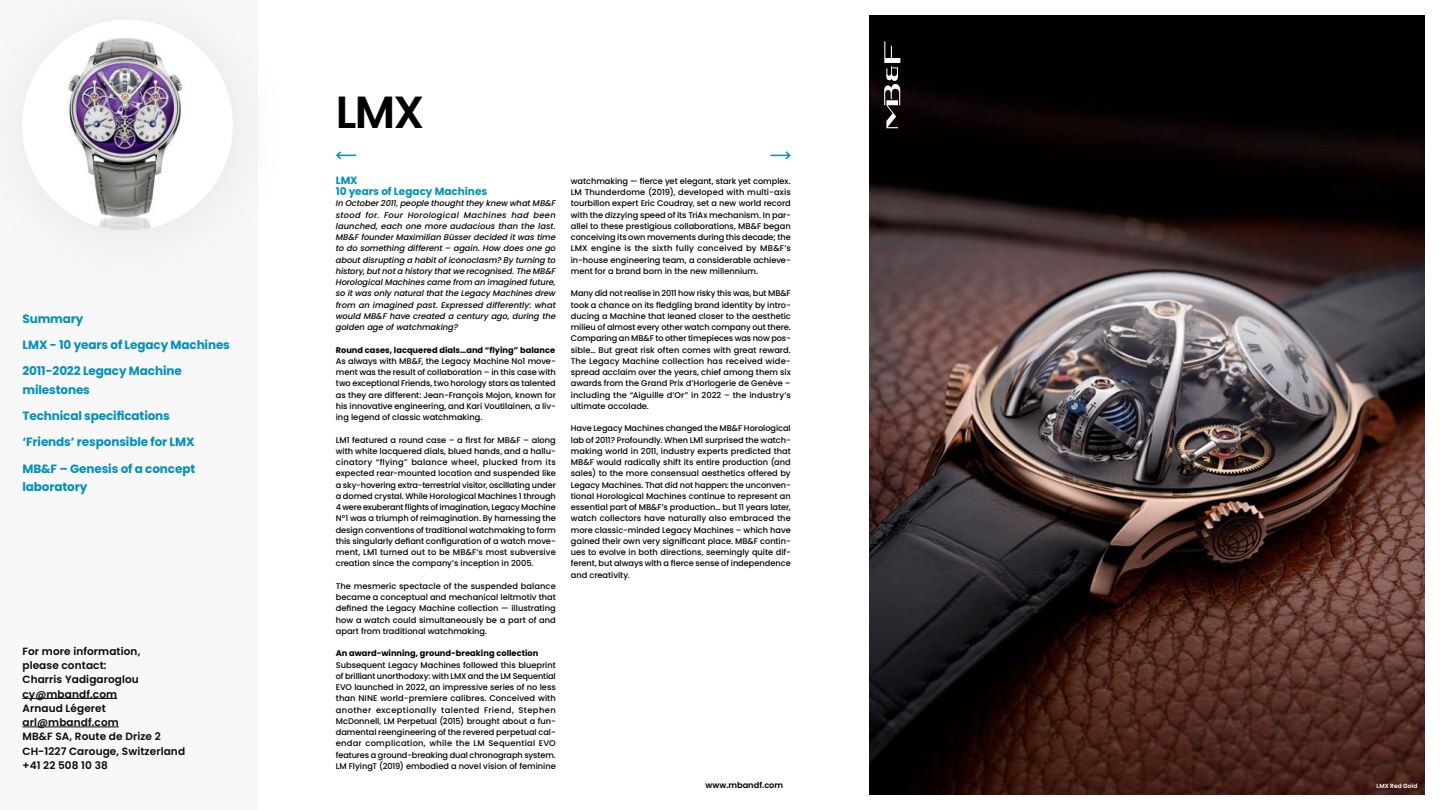
<style>
.page{position:relative;width:1440px;height:810px;background:#fff}
.page>*{position:absolute;margin:0;border:0;box-sizing:border-box;transform-origin:0 0}
.t1{font:600 45px "Poppins";color:#000}
.t2{font:700 12px/26.2px "Poppins";letter-spacing:-.01em;color:#0091bd}
.t3{font:600 10.5px/14.2px "Poppins";letter-spacing:.01em;color:#0b0904}
.t4{font:700 10.5px/11.2px "Poppins";letter-spacing:-.005em;color:#0091bd}
.t5{font:500 8.25px/11.2px "Poppins";color:#000;text-align:justify}
.t6{font:italic 500 8.25px/11.2px "Poppins";color:#000;text-align:justify}
.t7{font:700 8.25px "Poppins";color:#000}
.t8{font:600 8.25px "Poppins";color:#000}
.t9{font:600 6px "Poppins";color:#fff}
</style>
<div class="page">
<div style="left:0;top:0;width:257px;height:810px;background:#f8f8f8"></div>
<div style="left:0;top:0;width:301px;height:301px;background:#f7f7f7"></div>
<img style="left:22px;top:20px;width:211px;height:210px;border-radius:105px">
<hr style="left:22px;top:698px;width:95px;height:1px;background:#0b0904">
<hr style="left:22px;top:727px;width:97px;height:1px;background:#0b0904">
<svg style="left:336px;top:151px;width:20px;height:9px"></svg>
<svg style="left:770px;top:151px;width:21px;height:9px"></svg>
<svg style="left:869px;top:15px;width:556px;height:780px;background:#3a2a28"></svg>
<h2 class="t2" style="left:22px;top:305px;width:209px">Summary<br>LMX - 10 years of Legacy Machines<br>2011-2022 Legacy Machine</h2>
<h2 class="t2" style="left:23px;top:376px;width:174px">milestones<br>Technical specifications ‘Friends’ responsible for LMX<br>MB&amp;F – Genesis of a concept</h2>
<h2 class="t2" style="left:23px;top:474px;width:66px">laboratory</h2>
<p class="t3" style="left:22px;top:644px;width:164px">For more information,<br>please contact:<br>Charris Yadigaroglou cy@mbandf.com<br>Arnaud Légeret arl@mbandf.com<br>MB&amp;F SA, Route de Drize 2<br>CH-1227 Carouge, Switzerland +41 22 508 10 38</p>
<h1 class="t1" style="left:336px;top:86px;width:90px">LMX</h1>
<p class="t4" style="left:336px;top:175px;width:153px">LMX<br>10 years of Legacy Machines</p>
<p class="t6" style="left:336px;top:198px;width:222px">In October 2011, people thought they knew what MB&amp;F stood for. Four Horological Machines had been launched, each one more audacious than the last.<br>MB&amp;F founder Maximilian Büsser decided it was time to do something different – again. How does one go about disrupting a habit of iconoclasm? By turning to history, but not a history that we recognised. The MB&amp;F Horological Machines came from an imagined future, so it was only natural that the Legacy Machines drew from an imagined past. Expressed differently: what would MB&amp;F have created a century ago, during the golden age of watchmaking?</p>
<p class="t7" style="left:336px;top:345px;width:221px">Round cases, lacquered dials…and “flying” balance</p>
<p class="t5" style="left:336px;top:355px;width:222px">As always with MB&amp;F, the Legacy Machine No1 move&shy;ment was the result of collaboration – in this case with two exceptional Friends, two horology stars as talented as they are different: Jean-François Mojon, known for his innovative engineering, and Kari Voutilainen, a liv&shy;ing legend of classic watchmaking.</p>
<p class="t5" style="left:336px;top:434px;width:222px">LM1 featured a round case – a first for MB&amp;F – along with white lacquered dials, blued hands, and a hallu&shy;cinatory “flying” balance wheel, plucked from its expected rear-mounted location and suspended like a sky-hovering extra-terrestrial visitor, oscillating under a domed crystal. While Horological Machines 1 through 4 were exuberant flights of imagination, Legacy Machine N°1 was a triumph of reimagination. By harnessing the design conventions of traditional watchmaking to form this singularly defiant configuration of a watch move&shy;ment, LM1 turned out to be MB&amp;F’s most subversive creation since the company’s inception in 2005.</p>
<p class="t5" style="left:336px;top:580px;width:222px">The mesmeric spectacle of the suspended balance became a conceptual and mechanical leitmotiv that defined the Legacy Machine collection — illustrating how a watch could simultaneously be a part of and apart from traditional watchmaking.</p>
<p class="t7" style="left:336px;top:649px;width:204px">An award-winning, ground-breaking collection</p>
<p class="t5" style="left:336px;top:659px;width:222px">Subsequent Legacy Machines followed this blueprint of brilliant unorthodoxy: with LMX and the LM Sequential EVO launched in 2022, an impressive series of no less than NINE world-premiere calibres. Conceived with another exceptionally talented Friend, Stephen McDonnell, LM Perpetual (2015) brought about a fun&shy;damental reengineering of the revered perpetual cal&shy;endar complication, while the LM Sequential EVO features a ground-breaking dual chronograph system.<br>LM FlyingT (2019) embodied a novel vision of feminine</p>
<p class="t5" style="left:571px;top:175px;width:222px">watchmaking — fierce yet elegant, stark yet complex.<br>LM Thunderdome (2019), developed with multi-axis tourbillon expert Eric Coudray, set a new world record with the dizzying speed of its TriAx mechanism. In par&shy;allel to these prestigious collaborations, MB&amp;F began conceiving its own movements during this decade; the LMX engine is the sixth fully conceived by MB&amp;F’s in-house engineering team, a considerable achieve&shy;ment for a brand born in the new millennium.</p>
<p class="t5" style="left:571px;top:288px;width:222px">Many did not realise in 2011 how risky this was, but MB&amp;F took a chance on its fledgling brand identity by intro&shy;ducing a Machine that leaned closer to the aesthetic milieu of almost every other watch company out there.<br>Comparing an MB&amp;F to other timepieces was now pos&shy;sible… But great risk often comes with great reward.<br>The Legacy Machine collection has received wide&shy;spread acclaim over the years, chief among them six awards from the Grand Prix d’Horlogerie de Genève – including the “Aiguille d’Or” in 2022 – the industry’s ultimate accolade.</p>
<p class="t5" style="left:571px;top:423px;width:222px">Have Legacy Machines changed the MB&amp;F Horological lab of 2011? Profoundly. When LM1 surprised the watch&shy;making world in 2011, industry experts predicted that MB&amp;F would radically shift its entire production (and sales) to the more consensual aesthetics offered by Legacy Machines. That did not happen: the unconven&shy;tional Horological Machines continue to represent an essential part of MB&amp;F’s production… but 11 years later, watch collectors have naturally also embraced the more classic-minded Legacy Machines – which have gained their own very significant place. MB&amp;F contin&shy;ues to evolve in both directions, seemingly quite dif&shy;ferent, but always with a fierce sense of independence and creativity.</p>
<p class="t8" style="left:705px;top:780px;width:79px">www.mbandf.com</p>
<p class="t9" style="left:1377px;top:782px;width:42px">LMX Red Gold</p>
</div>
